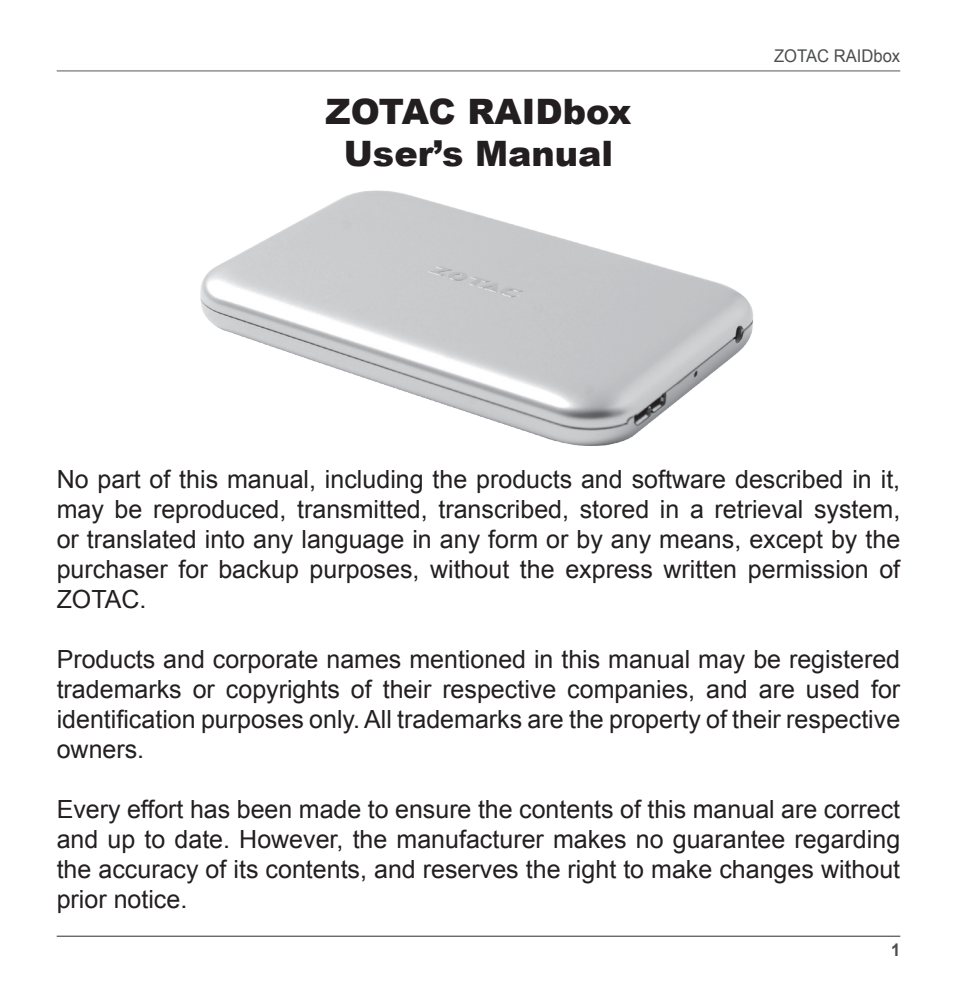
<style>
.page{position:relative;width:957px;height:993px;background:#fff}
.page>*{position:absolute;margin:0;border:0;box-sizing:border-box;transform-origin:0 0}
.t1{font:900 35px/42px "Arial";color:#231f20;text-align:center}
.t2{font:25px/30px "Arial";color:#231f20;text-align:justify}
.t3{font:17.5px "Arial";color:#4c4d4f;scale:.95 1}
.t4{font:700 17.5px "Arial";color:#4c4d4f;scale:.95 1}
</style>
<div class="page">
<hr style="left:57px;top:70px;width:843px;height:1px;background:#57585a">
<hr style="left:57px;top:935px;width:843px;height:1px;background:#57585a">
<img style="left:200px;top:190px;width:554px;height:256px">
<h1 class="t1" style="left:325px;top:90px;width:308px">ZOTAC RAIDbox<br>User’s Manual</h1>
<p class="t3" style="left:774px;top:45px;width:134px">ZOTAC RAIDbox</p>
<p class="t2" style="left:57px;top:464px;width:845px">No part of this manual, including the products and software described in it, may be reproduced, transmitted, transcribed, stored in a retrieval system, or translated into any language in any form or by any means, except by the purchaser for backup purposes, without the express written permission of ZOTAC.</p>
<p class="t2" style="left:57px;top:644px;width:845px">Products and corporate names mentioned in this manual may be registered trademarks or copyrights of their respective companies, and are used for identification purposes only. All trademarks are the property of their respective owners.</p>
<p class="t2" style="left:57px;top:794px;width:845px">Every effort has been made to ensure the contents of this manual are correct and up to date. However, the manufacturer makes no guarantee regarding the accuracy of its contents, and reserves the right to make changes without prior notice.</p>
<p class="t4" style="left:891px;top:938px;width:11px">1</p>
</div>
